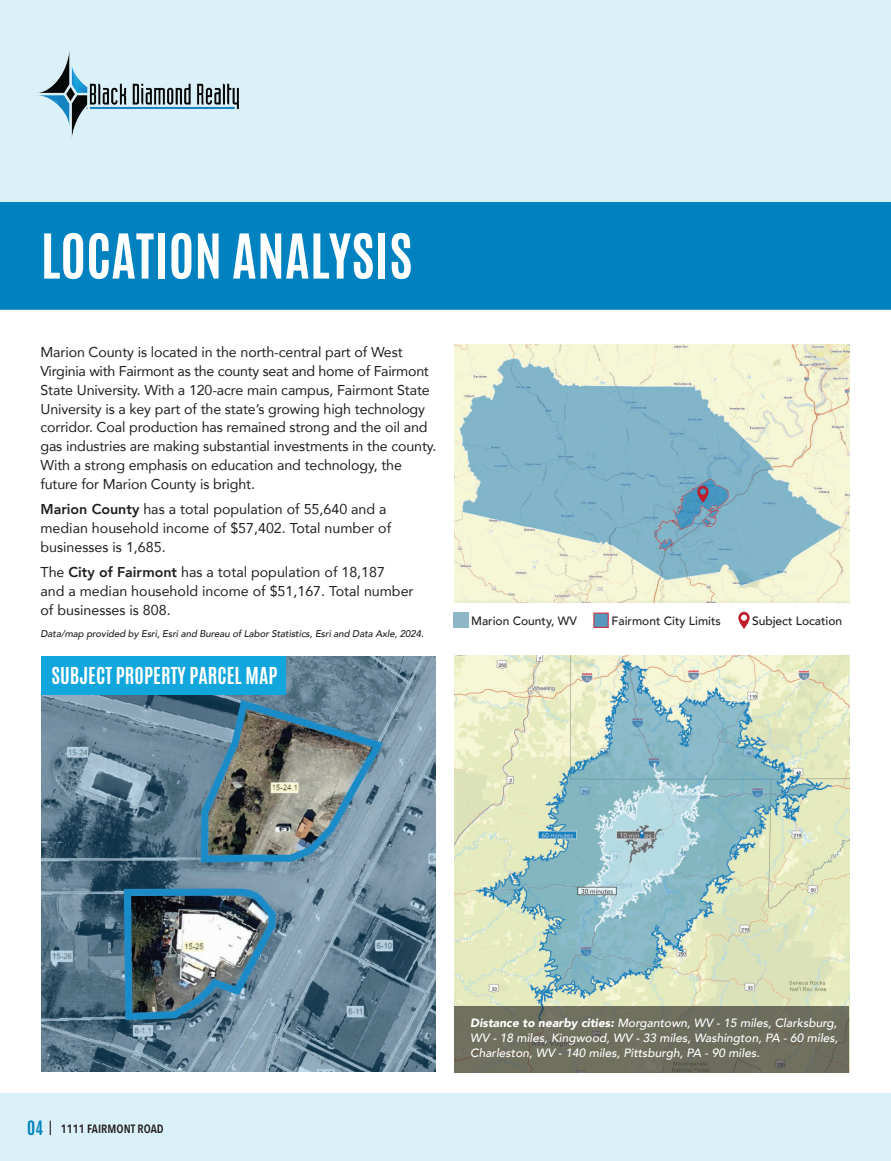
<style>
.page{position:relative;width:891px;height:1161px;background:#fff}
.page>*{position:absolute;margin:0;border:0;box-sizing:border-box;transform-origin:0 0}
.t1{font:700 52.5px "Antonio";letter-spacing:.005em;color:#fff}
.t2{font:700 19.5px "Antonio";letter-spacing:.005em;color:#fff}
.t3{font:14.25px/18.8px "Avenir";letter-spacing:-.01em;color:#231f20}
.t4{font:italic 500 12px/15px "Avenir";color:#fff;text-align:justify}
.t5{font:500 12px "Avenir";color:#231f20}
.t6{font:600 12px "Avenir Next Condensed";letter-spacing:.005em;color:#231f20}
.t7{font:italic 500 9.75px "Avenir";letter-spacing:-.01em;color:#231f20}
.s1{font-weight:800}
.s2{font-family:"Antonio";font-weight:700;font-size:16.5px;color:#0082c0}
.s3{font-weight:900}
</style>
<div class="page">
<div style="left:594px;top:613px;width:15px;height:15px;background:#5998be;border:1px solid #d1232a"></div>
<img style="left:41px;top:656px;width:395px;height:415px">
<div style="left:0;top:1094px;width:891px;height:67px;background:#dbf1f9"></div>
<div style="left:0;top:0;width:891px;height:202px;background:#dbf1f9"></div>
<div style="left:0;top:202px;width:891px;height:108px;background:#0082c0"></div>
<div style="left:41px;top:656px;width:245px;height:39px;background:#11a6dc"></div>
<img style="left:454px;top:345px;width:395px;height:258px">
<img style="left:454px;top:655px;width:395px;height:351px">
<div style="left:453px;top:613px;width:15px;height:15px;background:#8eb6c7"></div>
<svg style="left:697px;top:486px;width:12px;height:17px"></svg>
<svg style="left:738px;top:612px;width:12px;height:17px"></svg>
<div style="left:454px;top:1006px;width:395px;height:66px;background:#70705f"></div>
<img style="left:38px;top:51px;width:201px;height:88px">
<svg style="left:50px;top:1121px;width:1px;height:14px"></svg>
<h1 class="t1" style="left:41px;top:216px;width:373px">LOCATION ANALYSIS</h1>
<p class="t3" style="left:40px;top:343px;width:398px">Marion County is located in the north-central part of West Virginia with Fairmont as the county seat and home of Fairmont State University. With a 120-acre main campus, Fairmont State University is a key part of the state’s growing high technology corridor. Coal production has remained strong and the oil and gas industries are making substantial investments in the county.<br>With a strong emphasis on education and technology, the future for Marion County is bright.</p>
<p class="t3" style="left:40px;top:499px;width:352px"><span class="s1">Marion County</span> has a total population of 55,640 and a median household income of $57,402. Total number of businesses is 1,685.</p>
<p class="t3" style="left:40px;top:562px;width:375px">The <span class="s1">City of Fairmont</span> has a total population of 18,187<br>and a median household income of $51,167. Total number of businesses is 808.</p>
<p class="t7" style="left:40px;top:628px;width:385px">Data/map provided by Esri, Esri and Bureau of Labor Statistics, Esri and Data Axle, 2024.</p>
<h2 class="t2" style="left:51px;top:661px;width:228px">SUBJECT PROPERTY PARCEL MAP</h2>
<p class="t5" style="left:471px;top:610px;width:107px">Marion County, WV</p>
<p class="t5" style="left:612px;top:610px;width:111px">Fairmont City Limits</p>
<p class="t5" style="left:752px;top:610px;width:92px">Subject Location</p>
<p class="t6" style="left:27px;top:1118px;width:138px"><span class="s2">04</span> 1111 FAIRMONT ROAD</p>
<p class="t4" style="left:470px;top:1015px;width:369px"><span class="s3">Distance to nearby cities:</span> Morgantown, WV - 15 miles, Clarksburg, WV - 18 miles, Kingwood, WV - 33 miles, Washington, PA - 60 miles, Charleston, WV - 140 miles, Pittsburgh, PA - 90 miles.</p>
</div>
